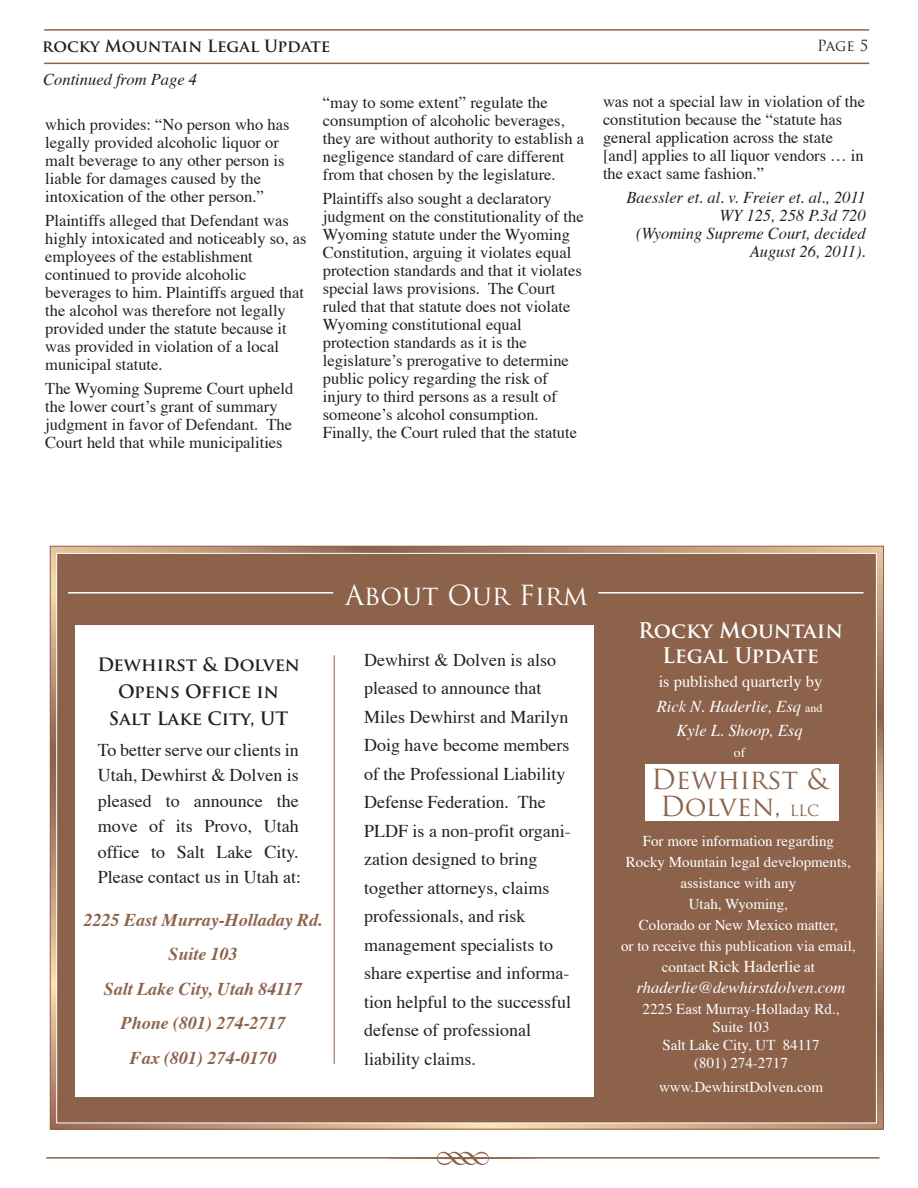
<style>
.page{position:relative;width:918px;height:1188px;background:#fff}
.page>*{position:absolute;margin:0;border:0;box-sizing:border-box;transform-origin:0 0}
.t1{font:27px/27px "Trajan Pro";letter-spacing:-.005em;color:#8c624b;text-align:center}
.t2{font:27px "Trajan Pro";color:#fff}
.t3{font:700 21px/25.2px "Trajan Pro";color:#fff;text-align:center}
.t4{font:18px/28.5px "Times";color:#231f20}
.t5{font:italic 700 18px/34.5px "Times";color:#8c624b;text-align:center}
.t6{font:700 18px/27px "Trajan Pro";color:#231f20;text-align:center}
.t7{font:16.5px/18px "Times";color:#231f20}
.t8{font:italic 16.5px/18px "Times";color:#231f20;text-align:right}
.t9{font:italic 16.5px/24px "Times";color:#fff;text-align:center}
.t10{font:16.5px "Times";color:#fff}
.t11{font:700 16.5px "Trajan Pro";color:#231f20}
.t12{font:15px/21px "Times";color:#fff;text-align:center}
.t13{font:15px "Trajan Pro";color:#231f20}
.t14{font:13.5px "Times";color:#fff}
.s1{font-style:normal;font-size:12px}
.s2{font-size:15px}
</style>
<div class="page">
<hr style="left:46px;top:1157px;width:833px;height:2px;background:#8c624b">
<hr style="left:44px;top:29px;width:825px;height:2px;background:#8c624b">
<hr style="left:44px;top:63px;width:825px;height:1px;background:#8c624b">
<svg style="left:52px;top:548px;width:830px;height:580px"></svg>
<div style="left:56px;top:553px;width:821px;height:570px;background:#8c624b;border:1px solid #fff"></div>
<div style="left:76px;top:625px;width:518px;height:472px;background:#fff"></div>
<hr style="left:334px;top:655px;width:1px;height:409px;background:#8c624b">
<hr style="left:68px;top:592px;width:265px;height:2px;background:#fff">
<hr style="left:598px;top:592px;width:265px;height:2px;background:#fff">
<div style="left:645px;top:764px;width:194px;height:57px;background:#fff"></div>
<svg style="left:389px;top:1157px;width:148px;height:2px"></svg>
<p class="t11" style="left:42px;top:36px;width:290px">rocky Mountain Legal Update</p>
<p class="t13" style="left:817px;top:36px;width:53px">Page 5</p>
<p class="t8" style="left:43px;top:72px;width:155px">Continued from Page 4</p>
<p class="t7" style="left:45px;top:117px;width:246px">which provides: “No person who has legally provided alcoholic liquor or malt beverage to any other person is liable for damages caused by the intoxication of the other person.”</p>
<p class="t7" style="left:45px;top:213px;width:263px">Plaintiffs alleged that Defendant was highly intoxicated and noticeably so, as employees of the establishment continued to provide alcoholic beverages to him. Plaintiffs argued that the alcohol was therefore not legally provided under the statute because it was provided in violation of a local municipal statute.</p>
<p class="t7" style="left:45px;top:381px;width:250px">The Wyoming Supreme Court upheld the lower court’s grant of summary judgment in favor of Defendant. The Court held that while municipalities</p>
<p class="t7" style="left:323px;top:94px;width:263px">“may to some extent” regulate the consumption of alcoholic beverages, they are without authority to establish a negligence standard of care different from that chosen by the legislature.</p>
<p class="t7" style="left:323px;top:190px;width:262px">Plaintiffs also sought a declaratory judgment on the constitutionality of the Wyoming statute under the Wyoming Constitution, arguing it violates equal protection standards and that it violates special laws provisions. The Court ruled that that statute does not violate Wyoming constitutional equal protection standards as it is the legislature’s prerogative to determine public policy regarding the risk of injury to third persons as a result of someone’s alcohol consumption.<br>Finally, the Court ruled that the statute</p>
<p class="t7" style="left:603px;top:94px;width:264px">was not a special law in violation of the constitution because the “statute has general application across the state [and] applies to all liquor vendors … in the exact same fashion.”</p>
<p class="t8" style="left:626px;top:190px;width:241px">Baessler et. al. v. Freier et. al., 2011<br>WY 125, 258 P.3d 720<br>(Wyoming Supreme Court, decided<br>August 26, 2011).</p>
<p class="t6" style="left:97px;top:651px;width:204px">Dewhirst &amp; Dolven<br>Opens Office in<br>Salt Lake City, UT</p>
<p class="t4" style="left:98px;top:738px;width:205px;line-height:25.5px">To better serve our clients in<br>Utah, Dewhirst &amp; Dolven is pleased to announce the move of its Provo, Utah office to Salt Lake City.<br>Please contact us in Utah at:</p>
<p class="t5" style="left:84px;top:904px;width:241px">2225 East Murray-Holladay Rd.<br>Suite 103<br>Salt Lake City, Utah 84117<br>Phone (801) 274-2717<br>Fax (801) 274-0170</p>
<h1 class="t2" style="left:345px;top:578px;width:244px">About Our Firm</h1>
<p class="t4" style="left:364px;top:647px;width:208px">Dewhirst &amp; Dolven is also pleased to announce that<br>Miles Dewhirst and Marilyn<br>Doig have become members of the Professional Liability<br>Defense Federation. The<br>PLDF is a non-profit organi&shy;zation designed to bring together attorneys, claims professionals, and risk management specialists to share expertise and informa&shy;tion helpful to the successful defense of professional liability claims.</p>
<p class="t3" style="left:638px;top:618px;width:206px">Rocky Mountain<br>Legal Update</p>
<p class="t10" style="left:659px;top:674px;width:165px">is published quarterly by</p>
<p class="t9" style="left:657px;top:695px;width:167px">Rick N. Haderlie, Esq <span class="s1">and<br></span>Kyle L. Shoop, Esq</p>
<p class="t14" style="left:734px;top:746px;width:13px">of</p>
<h1 class="t1" style="left:651px;top:766px;width:178px">Dewhirst &amp;<br>Dolven, <span class="s2">LLC</span></h1>
<p class="t12" style="left:621px;top:832px;width:236px">For more information regarding<br>Rocky Mountain legal developments, assistance with any<br>Utah, Wyoming,<br>Colorado or New Mexico matter,<br>or to receive this publication via email,</p>
<p class="t10" style="left:662px;top:960px;width:154px"><span class="s2">contact</span> Rick Haderlie <span class="s2">at</span></p>
<p class="t9" style="left:637px;top:977px;width:210px">rhaderlie@dewhirstdolven.com</p>
<p class="t12" style="left:643px;top:1001px;width:199px;line-height:18px">2225 East Murray-Holladay Rd.,<br>Suite 103<br>Salt Lake City, UT 84117<br>(801) 274-2717</p>
<p class="t12" style="left:659px;top:1078px;width:166px">www.DewhirstDolven.com</p>
</div>
